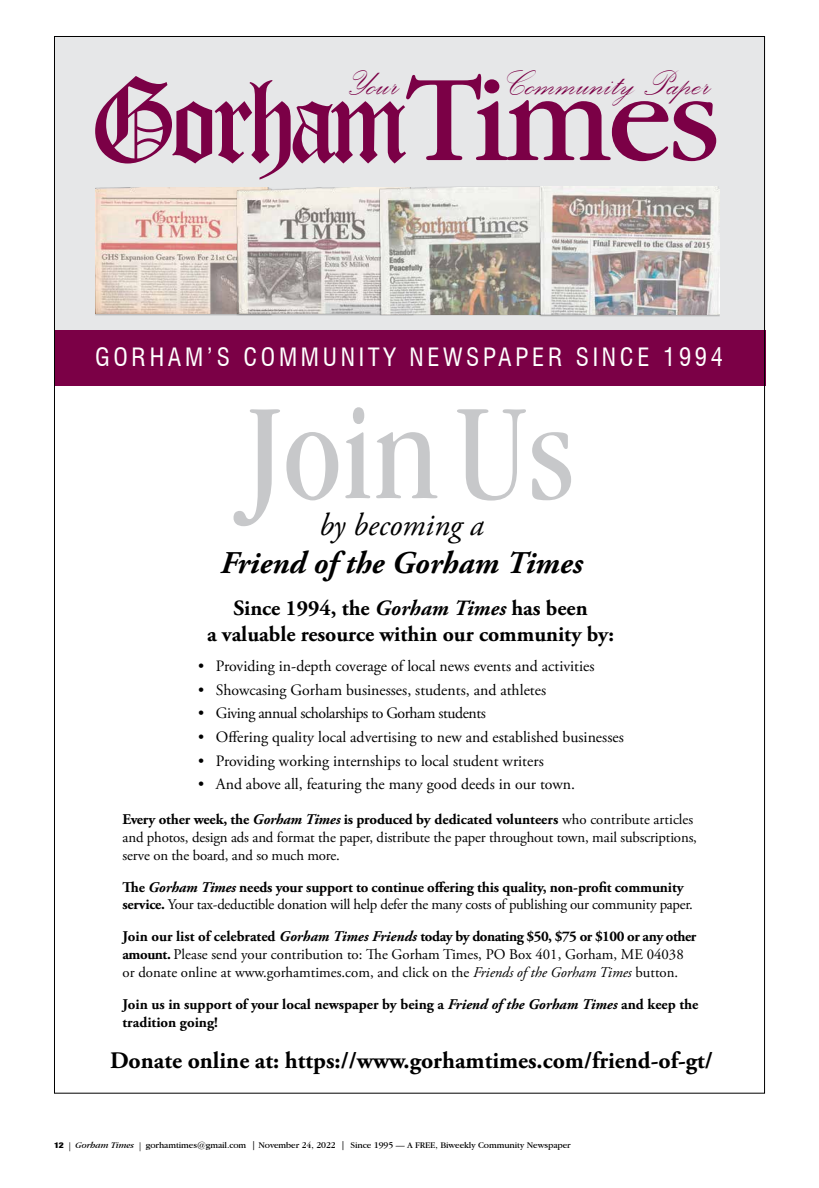
<style>
.page{position:relative;width:819px;height:1188px;background:#fff}
.page>*{position:absolute;margin:0;border:0;box-sizing:border-box;transform-origin:0 0}
.t1{font:condensed 141.9px "Garamond IT Cby BT";color:#c7c8ca}
.t2{font:45.3px "Palace Script";color:#7b0046}
.t3{font:italic 700 31.6px "Adobe Garamond Pro";color:#000}
.t4{font:italic 31.6px "Adobe Garamond Pro";color:#000}
.t5{font:condensed 24.6px "Swiss 721 BT";letter-spacing:.15em;color:#fff}
.t6{font:700 23.7px "Adobe Garamond Pro";color:#000}
.t7{font:700 21.7px/26.1px "Adobe Garamond Pro";color:#000;text-align:center}
.t8{font:15.8px "Adobe Garamond Pro";color:#000}
.t9{font:15.8px "Adobe Garamond Pro";letter-spacing:-.03em;color:#000}
.t10{font:14.8px/17.8px "Adobe Garamond Pro";letter-spacing:-.01em;color:#000}
.t11{font:700 14.8px/17.8px "Adobe Garamond Pro";color:#000}
.t12{font:9px "Garamond IT Cby BT";letter-spacing:-.01em;color:#000}
.s1{font-style:italic}
.s2{font-weight:700}
.s3{font-weight:700;font-style:italic}
.s4{font-family:"Helvetica Neue";font-weight:900;font-stretch:condensed;font-size:8px}
.s5{font-family:"Adobe Garamond Pro"}
</style>
<div class="page">
<div style="left:55px;top:37px;width:709px;height:314px;background:#e6e7e8"></div>
<div style="left:54px;top:330px;width:711px;height:56px;background:#7b0046"></div>
<img style="left:95px;top:187px;width:141px;height:127px">
<div style="left:236px;top:187px;width:178px;height:129px;background:#000;opacity:.25"></div>
<img style="left:238px;top:187px;width:141px;height:127px">
<div style="left:379px;top:187px;width:186px;height:129px;background:#000;opacity:.25"></div>
<img style="left:381px;top:187px;width:158px;height:127px">
<div style="left:539px;top:186px;width:181px;height:131px;background:#000;opacity:.25"></div>
<img style="left:541px;top:187px;width:179px;height:128px">
<svg style="left:95px;top:74px;width:621px;height:106px"></svg>
<h2 class="t2" style="left:348px;top:54px;width:53px">Your</h2>
<h2 class="t2" style="left:506px;top:54px;width:207px">Community Paper</h2>
<h3 class="t5" style="left:95px;top:342px;width:630px">GORHAM’S COMMUNITY NEWSPAPER SINCE 1994</h3>
<h1 class="t1" style="left:246px;top:372px;width:331px">JoinUs</h1>
<h3 class="t4" style="left:319px;top:506px;width:166px">by becoming a</h3>
<h3 class="t3" style="left:220px;top:545px;width:364px">Friend of the Gorham Times</h3>
<h3 class="t7" style="left:207px;top:596px;width:408px">Since 1994, the <span class="s1">Gorham Times</span> has been<br>a valuable resource within our community by:</h3>
<p class="t8" style="left:198px;top:656px;width:398px">• Providing in-depth coverage of local news events and activities</p>
<p class="t8" style="left:198px;top:680px;width:350px">• Showcasing Gorham businesses, students, and athletes</p>
<p class="t9" style="left:198px;top:704px;width:289px">• Giving annual scholarships to Gorham students</p>
<p class="t8" style="left:198px;top:728px;width:427px">• Offering quality local advertising to new and established businesses</p>
<p class="t8" style="left:198px;top:751px;width:347px">• Providing working internships to local student writers</p>
<p class="t8" style="left:198px;top:775px;width:378px">• And above all, featuring the many good deeds in our town.</p>
<p class="t10" style="left:123px;top:811px;width:576px"><span class="s2">Every other week, the</span> <span class="s3">Gorham Times</span> <span class="s2">is produced by dedicated volunteers</span> who contribute articles and photos, design ads and format the paper, distribute the paper throughout town, mail subscriptions, serve on the board, and so much more.</p>
<p class="t10" style="left:123px;top:878px;width:572px"><span class="s2">The</span> <span class="s3">Gorham Times</span> <span class="s2">needs your support to continue offering this quality, non-profit community service.</span> Your tax-deductible donation will help defer the many costs of publishing our community paper.</p>
<p class="t10" style="left:123px;top:928px;width:575px"><span class="s2">Join our list of celebrated</span> <span class="s3">Gorham Times Friends</span> <span class="s2">today by donating $50, $75 or $100 or any other amount.</span> Please send your contribution to: The Gorham Times, PO Box 401, Gorham, ME 04038 or donate online at www.gorhamtimes.com, and click on the <span class="s1">Friends of the Gorham Times</span> button.</p>
<p class="t11" style="left:123px;top:996px;width:577px">Join us in support of your local newspaper by being a <span class="s1">Friend of the Gorham Times</span> and keep the tradition going!</p>
<h3 class="t6" style="left:110px;top:1046px;width:604px">Donate online at: https://www.gorhamtimes.com/friend-of-gt/</h3>
<p class="t12" style="left:54px;top:1140px;width:518px"><span class="s4">12</span> <span class="s5">|</span> <span class="s1">Gorham Times</span> <span class="s5">|</span> gorhamtimes@gmail.com | November 24, 2022 | Since 1995 — A FREE, Biweekly Community Newspaper</p>
</div>
